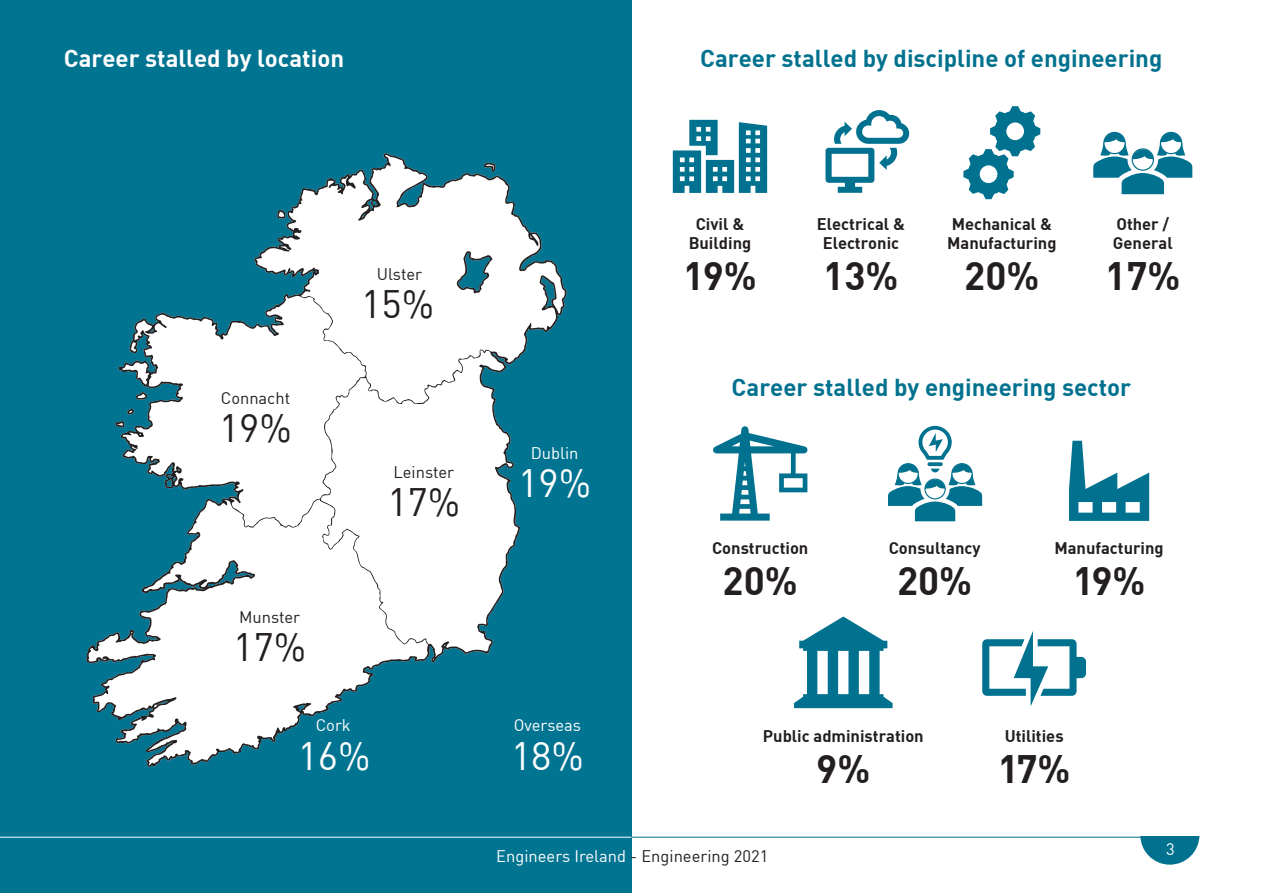
<style>
.page{position:relative;width:1263px;height:893px;background:#fff}
.page>*{position:absolute;margin:0;border:0;box-sizing:border-box;transform-origin:0 0}
.t1{font:38.85px "DIN Bold";color:#231f20}
.t2{font:38.85px "DIN";color:#231f20}
.t3{font:38.85px "DIN";color:#fff}
.t4{font:24px "DIN Bold";color:#00718e}
.t5{font:24px "DIN Bold";color:#fff}
.t6{font:16.5px "DIN Bold";color:#231f20}
.t7{font:16.5px "DIN";color:#fff}
.t8{font:16.5px "DIN";color:#231f20}
.s1{color:#231f20}
</style>
<div class="page">
<svg style="left:1140px;top:838px;width:59px;height:27px"></svg>
<hr style="left:0;top:837px;width:1199px;height:1px;background:#00718e">
<div style="left:0;top:0;width:631px;height:893px;background:#007491"></div>
<hr style="left:0;top:837px;width:631px;height:1px;background:#fff">
<svg style="left:86px;top:153px;width:481px;height:614px;fill:#fff"></svg>
<svg style="left:483px;top:163px;width:13px;height:9px"></svg>
<svg style="left:136px;top:392px;width:12px;height:8px"></svg>
<svg style="left:277px;top:210px;width:9px;height:9px"></svg>
<svg style="left:115px;top:421px;width:10px;height:6px"></svg>
<svg style="left:127px;top:409px;width:8px;height:5px"></svg>
<svg style="left:456px;top:251px;width:36px;height:43px"></svg>
<svg style="left:673px;top:120px;width:94px;height:73px"></svg>
<svg style="left:713px;top:426px;width:95px;height:95px"></svg>
<svg style="left:825px;top:110px;width:84px;height:83px"></svg>
<svg style="left:888px;top:426px;width:94px;height:95px"></svg>
<svg style="left:794px;top:616px;width:98px;height:92px"></svg>
<svg style="left:963px;top:106px;width:77px;height:93px"></svg>
<svg style="left:1069px;top:441px;width:80px;height:80px"></svg>
<svg style="left:982px;top:631px;width:104px;height:75px"></svg>
<svg style="left:1093px;top:132px;width:99px;height:62px"></svg>
<p class="t5" style="left:64px;top:43px;width:282px">Career stalled by location</p>
<p class="t8" style="left:221px;top:388px;width:71px">Connacht</p>
<p class="t2" style="left:219px;top:404px;width:74px">19%</p>
<p class="t8" style="left:377px;top:264px;width:47px">Ulster</p>
<p class="t2" style="left:361px;top:280px;width:74px">15%</p>
<p class="t8" style="left:393px;top:461px;width:62px">Leinster</p>
<p class="t2" style="left:387px;top:478px;width:74px">17%</p>
<p class="t8" style="left:239px;top:606px;width:63px">Munster</p>
<p class="t2" style="left:233px;top:623px;width:74px">17%</p>
<p class="t7" style="left:316px;top:715px;width:37px">Cork</p>
<p class="t7" style="left:531px;top:442px;width:49px">Dublin</p>
<p class="t3" style="left:518px;top:459px;width:74px">19%</p>
<p class="t7" style="left:514px;top:715px;width:69px">Overseas</p>
<p class="t3" style="left:298px;top:731px;width:74px">16%</p>
<p class="t3" style="left:511px;top:731px;width:74px">18%</p>
<p class="t4" style="left:700px;top:43px;width:464px">Career stalled by discipline of engineering</p>
<p class="t6" style="left:696px;top:213px;width:50px">Civil &amp;</p>
<p class="t6" style="left:689px;top:233px;width:64px">Building</p>
<p class="t1" style="left:683px;top:251px;width:75px">19%</p>
<p class="t6" style="left:817px;top:213px;width:89px">Electrical &amp;</p>
<p class="t6" style="left:823px;top:233px;width:78px">Electronic</p>
<p class="t1" style="left:823px;top:251px;width:77px">13%</p>
<p class="t6" style="left:952px;top:213px;width:102px">Mechanical &amp;</p>
<p class="t6" style="left:947px;top:233px;width:111px">Manufacturing</p>
<p class="t1" style="left:964px;top:251px;width:77px">20%</p>
<p class="t6" style="left:1116px;top:213px;width:54px">Other /</p>
<p class="t6" style="left:1113px;top:233px;width:61px">General</p>
<p class="t1" style="left:1105px;top:251px;width:77px">17%</p>
<p class="t4" style="left:732px;top:371px;width:401px">Career stalled by engineering sector</p>
<p class="t6" style="left:712px;top:537px;width:98px">Construction</p>
<p class="t1" style="left:723px;top:555px;width:77px">20%</p>
<p class="t6" style="left:889px;top:537px;width:93px">Consultancy</p>
<p class="t1" style="left:897px;top:555px;width:77px">20%</p>
<p class="t6" style="left:1054px;top:537px;width:111px">Manufacturing</p>
<p class="t1" style="left:1073px;top:555px;width:74px">19%</p>
<p class="t6" style="left:763px;top:725px;width:162px">Public administration</p>
<p class="t1" style="left:816px;top:743px;width:56px">9%</p>
<p class="t6" style="left:1005px;top:725px;width:60px">Utilities</p>
<p class="t1" style="left:998px;top:743px;width:74px">17%</p>
<p class="t7" style="left:496px;top:845px;width:274px">Engineers Ireland <span class="s1">- Engineering 2021</span></p>
<p class="t7" style="left:1166px;top:839px;width:10px">3</p>
</div>
